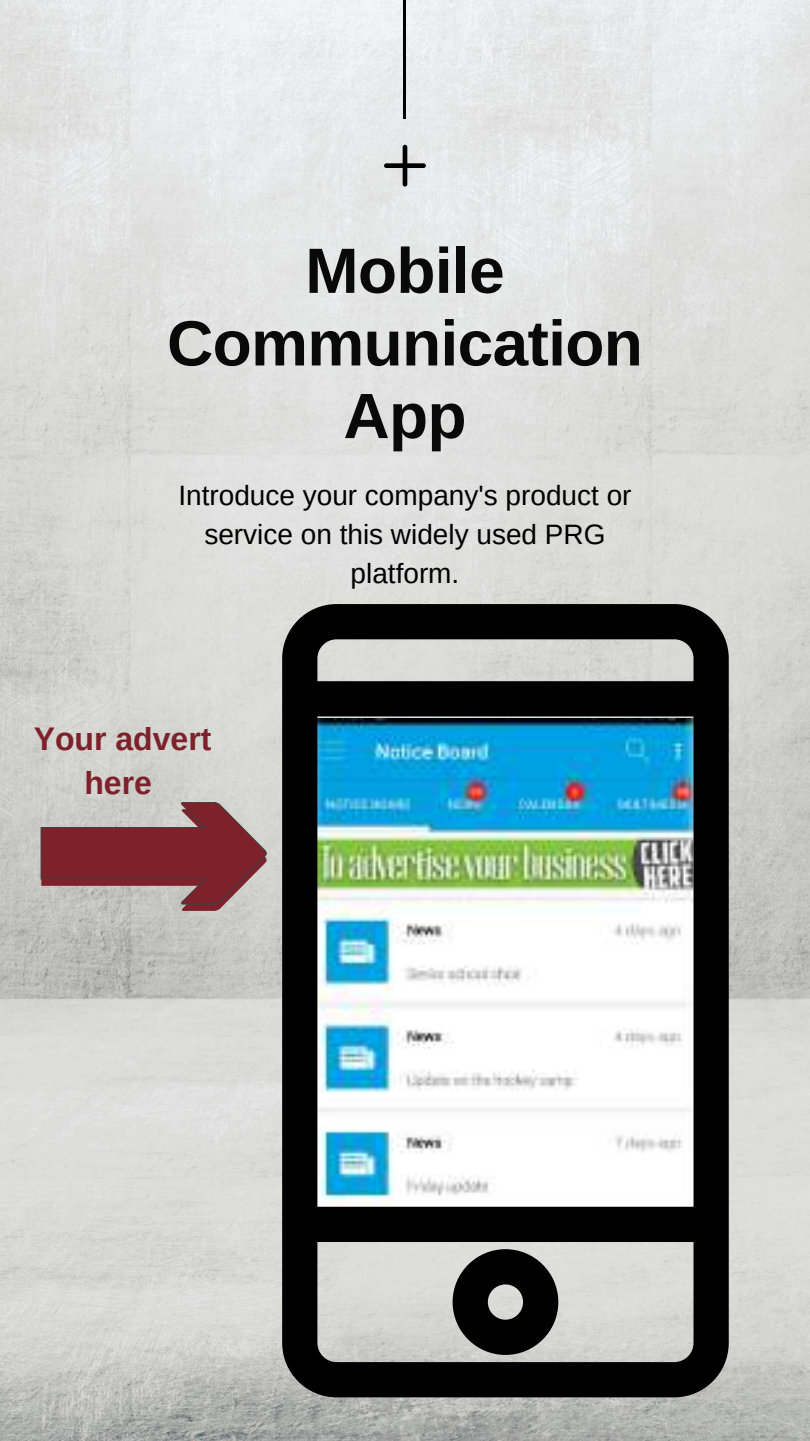
<style>
.page{position:relative;width:810px;height:1441px;background:#fff}
.page>*{position:absolute;margin:0;border:0;box-sizing:border-box;transform-origin:0 0}
.t1{font:700 64px/72.6px "Arimo";letter-spacing:-.01em;color:#090909;text-align:center}
.t2{font:700 32px/44.2px "Arimo";color:#7d212b;text-align:center}
.t3{font:28px/39.2px "Arimo";color:#000;text-align:center}
</style>
<div class="page">
<img style="left:0;top:0;width:810px;height:1440px">
<hr style="left:403px;top:0;width:3px;height:119px;background:#000">
<svg style="left:383px;top:143px;width:44px;height:45px;background:#babdbe"></svg>
<svg style="left:282px;top:604px;width:447px;height:792px"></svg>
<svg style="left:453px;top:1248px;width:105px;height:106px;background:#41413f"></svg>
<svg style="left:41px;top:802px;width:226px;height:108px;background:#996468"></svg>
<h1 class="t1" style="left:167px;top:234px;width:477px">Mobile<br>Communication<br>App</h1>
<p class="t3" style="left:178px;top:475px;width:455px">Introduce your company's product or service on this widely used PRG platform.</p>
<p class="t2" style="left:34px;top:716px;width:179px">Your advert here</p>
</div>
